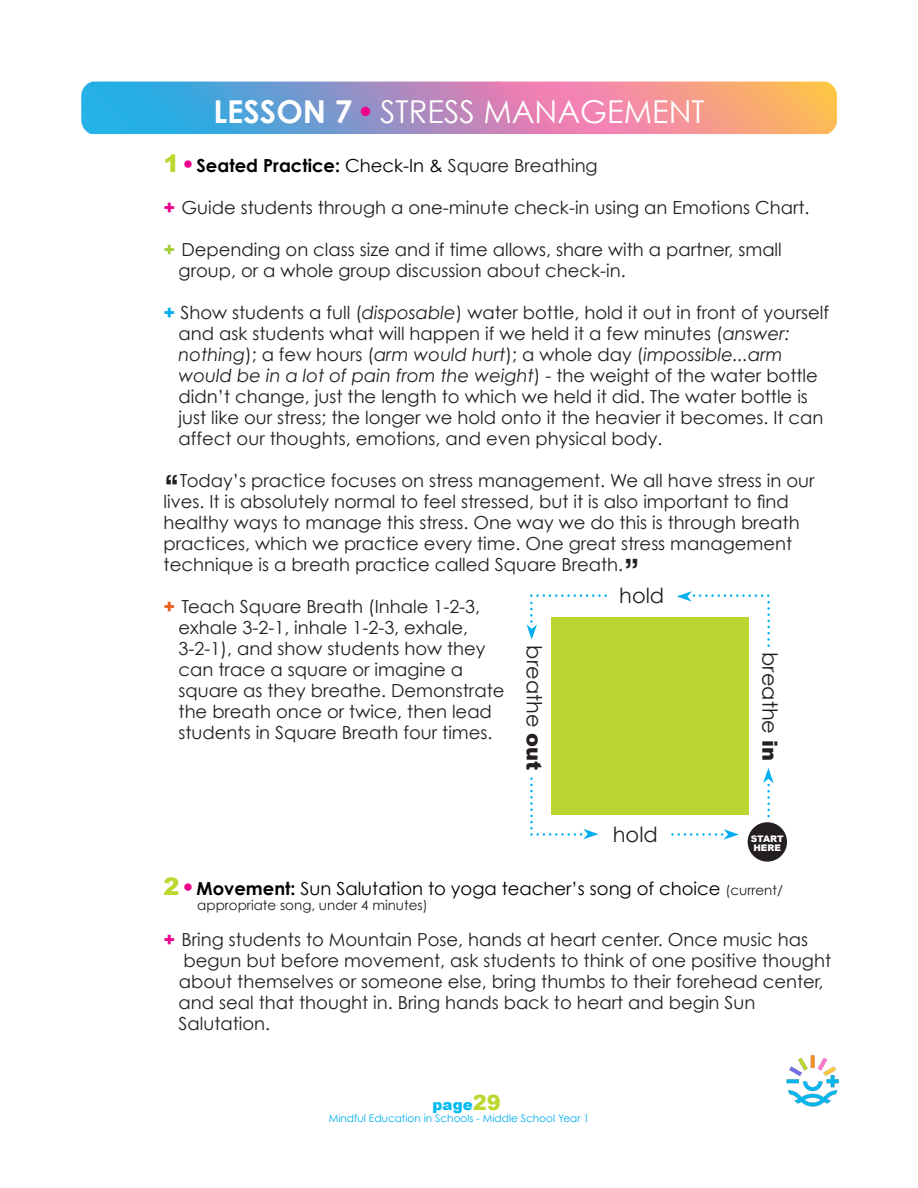
<style>
.page{position:relative;width:918px;height:1188px;background:#fff}
.page>*{position:absolute;margin:0;border:0;box-sizing:border-box;transform-origin:0 0}
.t1{font:31.5px "Century Gothic";color:#fff}
.t2{font:20.85px "Century Gothic";color:#241f21}
.t3{font:18px/21px "Century Gothic";color:#231f20}
.t4{font:italic 18px "Century Gothic";color:#231f20}
.t5{font:18px "Century Gothic";color:#000}
.t6{font:700 18px "Century Gothic";color:#000}
.t7{font:900 15px "Arial";color:#00baf1}
.t8{font:13.5px "Century Gothic";color:#231f20}
.t9{font:10.5px "Century Gothic";color:#00aeef}
.t10{font:900 9px/9px "Arial";color:#fff}
.s1{font-weight:700}
.s2{color:#ed028c}
.s3{font-family:"Arial";font-weight:900;font-size:24px;color:#bed630}
.s4{font-family:"Arial";font-weight:900;font-size:22.5px;color:#ed028c}
.s5{font-weight:400}
.s6{font-weight:400;color:#231f20}
.s7{font-family:"Arial";font-weight:900;color:#ed028c}
.s8{font-family:"Arial";font-weight:900;color:#a3cd39}
.s9{font-family:"Arial";font-weight:900;color:#00aeef}
.s10{font-style:italic}
.s11{font-style:normal}
.s12{font-family:"Rockwell";font-size:36px}
.s13{font-family:"Arial";font-weight:900;color:#ec6123}
.s14{font-family:"Arial";font-weight:900}
.s15{font-size:13.5px;color:#231f20}
.s16{font-size:21px;color:#bed630}
</style>
<div class="page">
<svg style="left:81px;top:82px;width:756px;height:52px;background:#a89ab4"></svg>
<div style="left:551px;top:617px;width:198px;height:198px;background:#bcd531"></div>
<svg style="left:530px;top:777px;width:69px;height:62px"></svg>
<div style="left:748px;top:822px;width:39px;height:40px;background:#241f21;border-radius:50%"></div>
<svg style="left:526px;top:594px;width:81px;height:46px"></svg>
<svg style="left:677px;top:591px;width:93px;height:56px"></svg>
<svg style="left:763px;top:768px;width:11px;height:49px"></svg>
<svg style="left:671px;top:829px;width:68px;height:11px"></svg>
<img style="left:786px;top:1055px;width:53px;height:52px">
<p class="t1" style="left:213px;top:92px;width:493px"><span class="s1">LESSON 7</span><span class="s2">•</span> STRESS MANAGEMENT</p>
<p class="t6" style="left:164px;top:154px;width:436px"><span class="s3">1</span> <span class="s4">•</span> Seated Practice: <span class="s5">Check-In &amp;</span> <span class="s6">Square Breathing</span></p>
<p class="t3" style="left:164px;top:197px;width:648px"><span class="s7">+</span> Guide students through a one-minute check-in using an Emotions Chart.</p>
<p class="t3" style="left:164px;top:239px;width:620px"><span class="s8">+</span> Depending on class size and if time allows, share with a partner, small</p>
<p class="t3" style="left:179px;top:260px;width:449px">group, or a whole group discussion about check-in.</p>
<p class="t3" style="left:164px;top:302px;width:667px"><span class="s9">+</span> Show students a full (<span class="s10">disposable</span>) water bottle, hold it out in front of yourself</p>
<p class="t3" style="left:179px;top:323px;width:613px">and ask students what will happen if we held it a few minutes (<span class="s10">answer:</span></p>
<p class="t4" style="left:179px;top:344px;width:606px">nothing<span class="s11">); a few hours (</span>arm would hurt<span class="s11">); a whole day (</span>impossible...arm</p>
<p class="t4" style="left:179px;top:365px;width:641px">would be in a lot of pain from the weight<span class="s11">) - the weight of the water bottle</span></p>
<p class="t3" style="left:179px;top:386px;width:631px">didn’t change, just the length to which we held it did. The water bottle is</p>
<p class="t3" style="left:179px;top:407px;width:646px">just like our stress; the longer we hold onto it the heavier it becomes. It can</p>
<p class="t3" style="left:179px;top:428px;width:485px">affect our thoughts, emotions, and even physical body.</p>
<p class="t3" style="left:164px;top:470px;width:652px"><span class="s12">‘‘</span>Today’s practice focuses on stress management. We all have stress in our lives. It is absolutely normal to feel stressed, but it is also important to find healthy ways to manage this stress. One way we do this is through breath practices, which we practice every time. One great stress management technique is a breath practice called Square Breath.<span class="s12">’’</span></p>
<p class="t3" style="left:164px;top:596px;width:318px"><span class="s13">+</span> Teach Square Breath (Inhale 1-2-3,</p>
<p class="t3" style="left:179px;top:617px;width:291px">exhale 3-2-1, inhale 1-2-3, exhale,</p>
<p class="t3" style="left:179px;top:638px;width:309px">3-2-1), and show students how they</p>
<p class="t3" style="left:179px;top:659px;width:286px">can trace a square or imagine a</p>
<p class="t3" style="left:179px;top:680px;width:327px">square as they breathe. Demonstrate</p>
<p class="t3" style="left:179px;top:701px;width:315px">the breath once or twice, then lead</p>
<p class="t3" style="left:179px;top:722px;width:315px">students in Square Breath four times.</p>
<p class="t2" style="left:619px;top:583px;width:46px">hold</p>
<p class="t2" style="left:547px;top:645px;width:126px;rotate:90deg">breathe <span class="s14">out</span></p>
<p class="t2" style="left:783px;top:652px;width:110px;rotate:90deg">breathe <span class="s14">in</span></p>
<p class="t2" style="left:613px;top:822px;width:46px">hold</p>
<p class="t10" style="left:751px;top:834px;width:34px">START<br>HERE</p>
<p class="t5" style="left:164px;top:878px;width:621px"><span class="s3">2</span> <span class="s4">•</span> <span class="s1">Movement:</span> Sun Salutation to yoga teacher’s song of choice <span class="s15">(current/</span></p>
<p class="t8" style="left:197px;top:897px;width:232px">appropriate song, under 4 minutes)</p>
<p class="t3" style="left:164px;top:929px;width:646px"><span class="s7">+</span> Bring students to Mountain Pose, hands at heart center. Once music has</p>
<p class="t3" style="left:184px;top:950px;width:649px">begun but before movement, ask students to think of one positive thought</p>
<p class="t3" style="left:179px;top:971px;width:646px">about themselves or someone else, bring thumbs to their forehead center,</p>
<p class="t3" style="left:179px;top:992px;width:578px">and seal that thought in. Bring hands back to heart and begin Sun</p>
<p class="t3" style="left:179px;top:1013px;width:93px">Salutation.</p>
<p class="t7" style="left:432px;top:1093px;width:70px">page<span class="s16">29</span></p>
<p class="t9" style="left:329px;top:1112px;width:262px">Mindful Education in Schools - Middle School Year 1</p>
</div>
